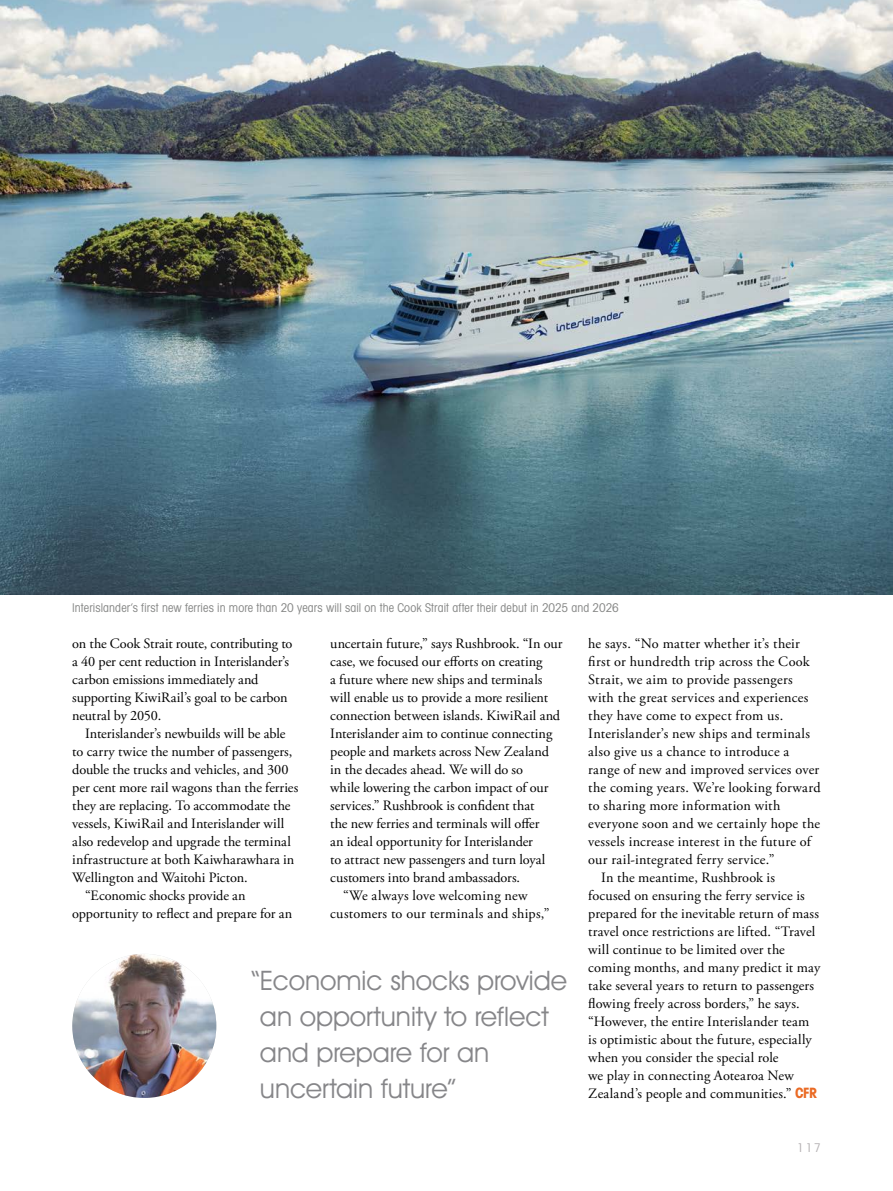
<style>
.page{position:relative;width:893px;height:1191px;background:#fff}
.page>*{position:absolute;margin:0;border:0;box-sizing:border-box;transform-origin:0 0}
.t1{font:27px/36px "Avant Garde IT Cby BT";letter-spacing:-.005em;color:#868689}
.t2{font:14.25px/18px "Adobe Garamond Pro";letter-spacing:.005em;color:#000}
.t3{font:14.25px "Adobe Garamond Pro";letter-spacing:.025em;color:#000}
.t4{font:condensed 12px "Avant Garde IT Cby BT";letter-spacing:.01em;color:#868786}
.t5{font:condensed 12px "Avant Garde IT Cby BT";color:#b6b3b5}
.s1{font-family:"Avant Garde";font-weight:700;font-stretch:condensed;color:#ea6a24}
</style>
<div class="page">
<img style="left:0;top:0;width:893px;height:594px">
<img style="left:72px;top:954px;width:144px;height:144px;border-radius:72px">
<p class="t4" style="left:72px;top:600px;width:548px">Interislander’s first new ferries in more than 20 years will sail on the Cook Strait after their debut in 2025 and 2026</p>
<p class="t2" style="left:72px;top:635px;width:222px">on the Cook Strait route, contributing to a 40 per cent reduction in Interislander’s carbon emissions immediately and supporting KiwiRail’s goal to be carbon neutral by 2050.</p>
<p class="t2" style="left:85px;top:725px;width:202px">Interislander’s newbuilds will be able</p>
<p class="t2" style="left:72px;top:743px;width:221px">to carry twice the number of passengers,</p>
<p class="t2" style="left:72px;top:761px;width:218px">double the trucks and vehicles, and 300</p>
<p class="t2" style="left:72px;top:779px;width:227px">per cent more rail wagons than the ferries</p>
<p class="t2" style="left:72px;top:797px;width:220px">they are replacing. To accommodate the</p>
<p class="t2" style="left:72px;top:815px;width:213px">vessels, KiwiRail and Interislander will</p>
<p class="t2" style="left:72px;top:833px;width:220px">also redevelop and upgrade the terminal</p>
<p class="t2" style="left:72px;top:851px;width:224px">infrastructure at both Kaiwharawhara in</p>
<p class="t2" style="left:72px;top:869px;width:177px">Wellington and Waitohi Picton.</p>
<p class="t2" style="left:85px;top:887px;width:162px">“Economic shocks provide an</p>
<p class="t2" style="left:72px;top:905px;width:221px">opportunity to reflect and prepare for an</p>
<p class="t2" style="left:330px;top:635px;width:234px">uncertain future,” says Rushbrook. “In our</p>
<p class="t2" style="left:330px;top:653px;width:214px">case, we focused our efforts on creating</p>
<p class="t2" style="left:330px;top:671px;width:214px">a future where new ships and terminals</p>
<p class="t2" style="left:330px;top:689px;width:219px">will enable us to provide a more resilient</p>
<p class="t2" style="left:330px;top:707px;width:231px">connection between islands. KiwiRail and</p>
<p class="t2" style="left:330px;top:725px;width:224px">Interislander aim to continue connecting</p>
<p class="t2" style="left:330px;top:743px;width:220px">people and markets across New Zealand</p>
<p class="t2" style="left:330px;top:761px;width:194px">in the decades ahead. We will do so</p>
<p class="t2" style="left:330px;top:779px;width:220px">while lowering the carbon impact of our</p>
<p class="t2" style="left:330px;top:797px;width:206px">services.” Rushbrook is confident that</p>
<p class="t2" style="left:330px;top:815px;width:211px">the new ferries and terminals will offer</p>
<p class="t2" style="left:330px;top:833px;width:204px">an ideal opportunity for Interislander</p>
<p class="t2" style="left:330px;top:851px;width:217px">to attract new passengers and turn loyal</p>
<p class="t2" style="left:330px;top:869px;width:191px">customers into brand ambassadors.</p>
<p class="t2" style="left:343px;top:887px;width:186px">“We always love welcoming new</p>
<p class="t2" style="left:330px;top:905px;width:221px">customers to our terminals and ships,”</p>
<h1 class="t1" style="left:260px;top:962px;width:309px;text-indent:-10px">“Economic shocks provide an opportunity to reflect and prepare for an uncertain future”</h1>
<p class="t2" style="left:588px;top:635px;width:213px">he says. “No matter whether it’s their</p>
<p class="t2" style="left:588px;top:653px;width:223px">first or hundredth trip across the Cook</p>
<p class="t2" style="left:588px;top:671px;width:206px">Strait, we aim to provide passengers</p>
<p class="t3" style="left:588px;top:689px;width:222px">with the great services and experiences</p>
<p class="t2" style="left:588px;top:707px;width:196px">they have come to expect from us.</p>
<p class="t2" style="left:588px;top:725px;width:223px">Interislander’s new ships and terminals</p>
<p class="t3" style="left:588px;top:743px;width:203px">also give us a chance to introduce a</p>
<p class="t2" style="left:588px;top:761px;width:232px">range of new and improved services over</p>
<p class="t2" style="left:588px;top:779px;width:234px">the coming years. We’re looking forward</p>
<p class="t2" style="left:588px;top:797px;width:194px">to sharing more information with</p>
<p class="t2" style="left:588px;top:815px;width:233px">everyone soon and we certainly hope the</p>
<p class="t2" style="left:588px;top:833px;width:224px">vessels increase interest in the future of</p>
<p class="t3" style="left:588px;top:851px;width:188px">our rail-integrated ferry service.”</p>
<p class="t2" style="left:601px;top:869px;width:176px">In the meantime, Rushbrook is</p>
<p class="t2" style="left:588px;top:887px;width:218px">focused on ensuring the ferry service is</p>
<p class="t2" style="left:588px;top:905px;width:232px">prepared for the inevitable return of mass</p>
<p class="t2" style="left:588px;top:923px;width:229px">travel once restrictions are lifted. “Travel</p>
<p class="t2" style="left:588px;top:941px;width:198px">will continue to be limited over the</p>
<p class="t2" style="left:588px;top:959px;width:233px">coming months, and many predict it may</p>
<p class="t2" style="left:588px;top:977px;width:227px">take several years to return to passengers</p>
<p class="t2" style="left:588px;top:995px;width:213px">flowing freely across borders,” he says.</p>
<p class="t2" style="left:588px;top:1013px;width:223px">“However, the entire Interislander team</p>
<p class="t2" style="left:588px;top:1031px;width:225px">is optimistic about the future, especially</p>
<p class="t2" style="left:588px;top:1049px;width:192px">when you consider the special role</p>
<p class="t2" style="left:588px;top:1067px;width:207px">we play in connecting Aotearoa New</p>
<p class="t2" style="left:588px;top:1085px;width:230px">Zealand’s people and communities.” <span class="s1">CFR</span></p>
<p class="t5" style="left:797px;top:1140px;width:25px">117</p>
</div>
